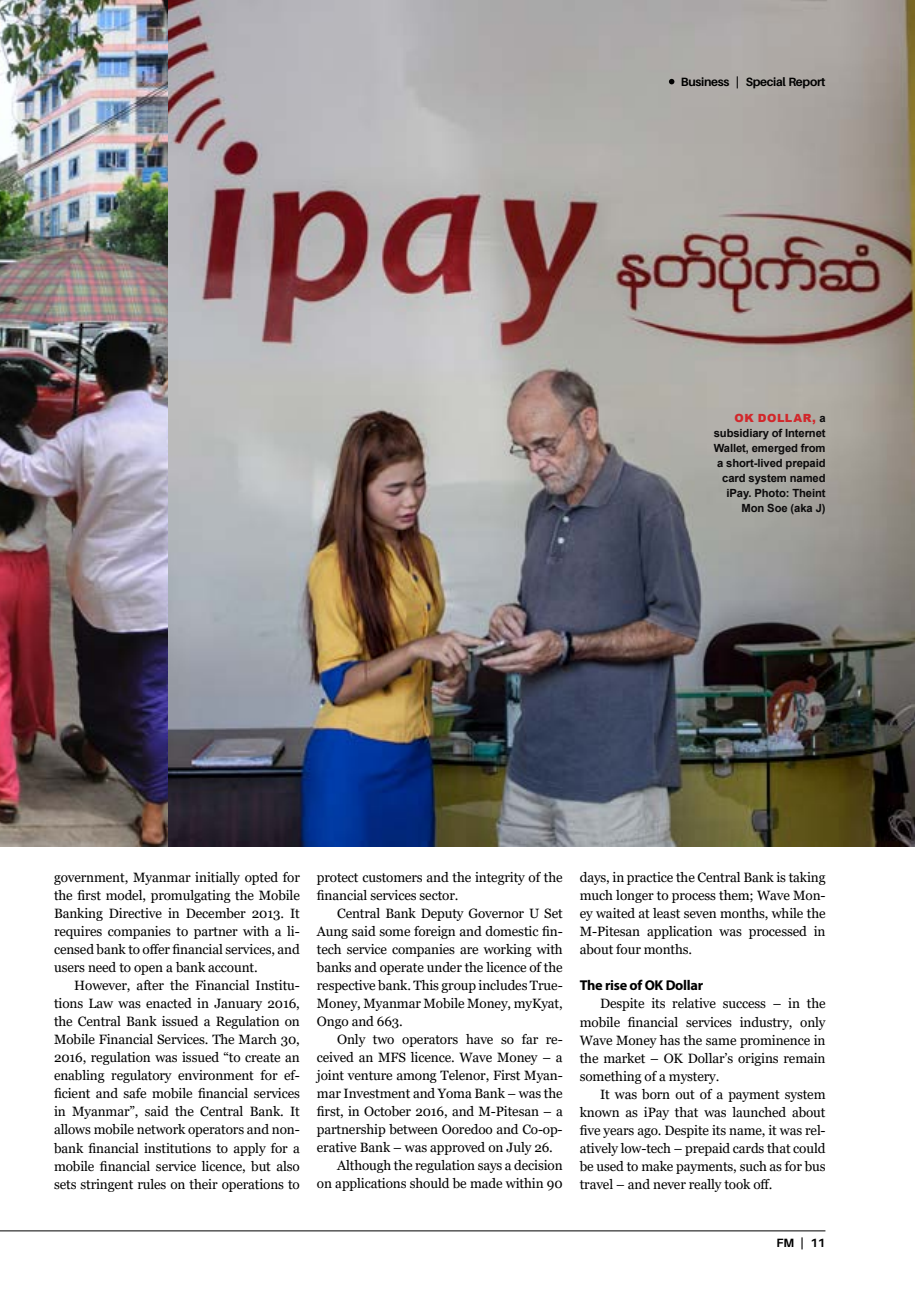
<style>
.page{position:relative;width:915px;height:1306px;background:#fff}
.page>*{position:absolute;margin:0;border:0;box-sizing:border-box;transform-origin:0 0}
.t1{font:700 14.25px "Myriad Pro";letter-spacing:-.02em;color:#000}
.t2{font:13.5px/18px "Georgia";letter-spacing:-.01em;color:#000;text-align:justify}
.t3{font:700 12px "Aileron";letter-spacing:-.025em;color:#000}
.t4{font:700 11.25px/15px "Arial";letter-spacing:-.01em;color:#0b0a0b;text-align:right}
.s1{font-weight:900;color:#d2272b}
</style>
<div class="page">
<hr style="left:0;top:1230px;width:825px;height:1px;background:#000">
<img style="left:0;top:0;width:914px;height:846px">
<svg style="left:668px;top:79px;width:6px;height:5px"></svg>
<p class="t3" style="left:680px;top:75px;width:146px">Business | Special Report</p>
<p class="t4" style="left:713px;top:411px;width:113px"><span class="s1">OK DOLLAR,</span> a subsidiary of Internet<br>Wallet, emerged from a short-lived prepaid card system named iPay. Photo: Theint<br>Mon Soe (aka J)</p>
<p class="t2" style="left:54px;top:868px;width:247px">government, Myanmar initially opted for the first model, promulgating the Mobile Banking Directive in December 2013. It requires companies to partner with a li&shy;censed bank to offer financial services, and users need to open a bank account.</p>
<p class="t2" style="left:54px;top:976px;width:247px;text-indent:20px">However, after the Financial Institu&shy;tions Law was enacted in January 2016, the Central Bank issued a Regulation on Mobile Financial Services. The March 30, 2016, regulation was issued “to create an enabling regulatory environment for ef&shy;ficient and safe mobile financial services in Myanmar”, said the Central Bank. It allows mobile network operators and non&shy;bank financial institutions to apply for a mobile financial service licence, but also sets stringent rules on their operations to</p>
<p class="t2" style="left:317px;top:868px;width:247px">protect customers and the integrity of the financial services sector.</p>
<p class="t2" style="left:317px;top:904px;width:247px;text-indent:20px">Central Bank Deputy Governor U Set Aung said some foreign and domestic fin&shy;tech service companies are working with banks and operate under the licence of the respective bank. This group includes True-Money, Myanmar Mobile Money, myKyat, Ongo and 663.</p>
<p class="t2" style="left:337px;top:1030px;width:227px">Only two operators have so far re-</p>
<p class="t2" style="left:317px;top:1048px;width:247px">ceived an MFS licence. Wave Money – a</p>
<p class="t2" style="left:317px;top:1066px;width:247px">joint venture among Telenor, First Myan-</p>
<p class="t2" style="left:317px;top:1084px;width:247px">mar Investment and Yoma Bank – was the</p>
<p class="t2" style="left:317px;top:1102px;width:247px">first, in October 2016, and M-Pitesan – a</p>
<p class="t2" style="left:317px;top:1120px;width:247px">partnership between Ooredoo and Co-op-</p>
<p class="t2" style="left:317px;top:1138px;width:237px">erative Bank – was approved on July 26.</p>
<p class="t2" style="left:337px;top:1156px;width:227px">Although the regulation says a decision</p>
<p class="t2" style="left:317px;top:1174px;width:247px">on applications should be made within 90</p>
<p class="t2" style="left:579px;top:868px;width:247px">days, in practice the Central Bank is taking much longer to process them; Wave Mon&shy;ey waited at least seven months, while the M-Pitesan application was processed in about four months.</p>
<p class="t1" style="left:579px;top:976px;width:125px">The rise of OK Dollar</p>
<p class="t2" style="left:579px;top:994px;width:247px;text-indent:20px">Despite its relative success – in the mobile financial services industry, only Wave Money has the same prominence in the market – OK Dollar’s origins remain something of a mystery.</p>
<p class="t2" style="left:579px;top:1084px;width:247px;text-indent:20px">It was born out of a payment system known as iPay that was launched about five years ago. Despite its name, it was rel&shy;atively low-tech – prepaid cards that could be used to make payments, such as for bus travel – and never really took off.</p>
<p class="t3" style="left:776px;top:1235px;width:51px">FM | 11</p>
</div>
